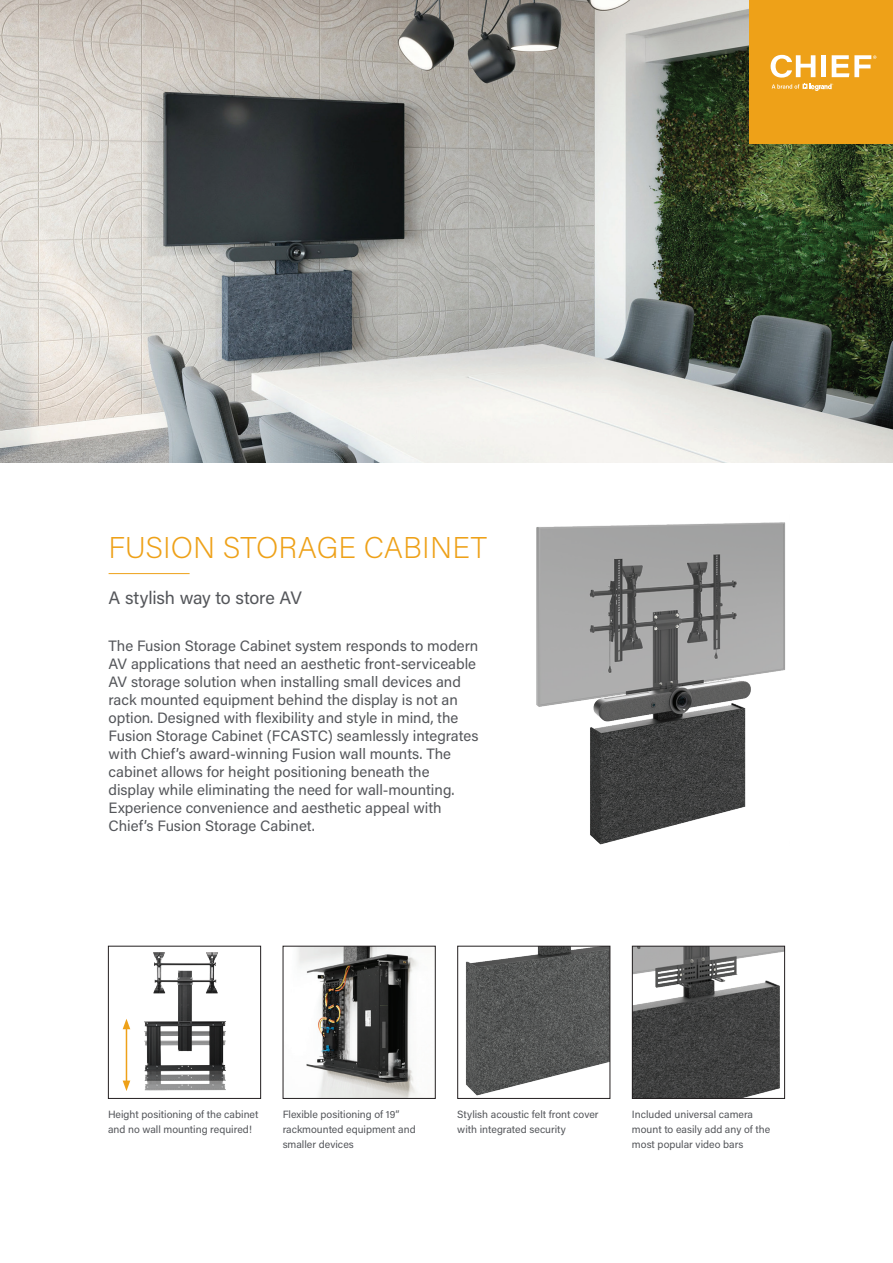
<style>
.page{position:relative;width:893px;height:1263px;background:#fff}
.page>*{position:absolute;margin:0;border:0;box-sizing:border-box;transform-origin:0 0}
.t1{font:200 30px "Acumin Pro";color:#eea118}
.t2{font:18px "Acumin Pro";letter-spacing:-.01em;color:#54565a}
.t3{font:15px/18px "Acumin Pro";color:#54565a}
.t4{font:10.5px/15px "Acumin Pro";color:#54565a}
</style>
<div class="page">
<img style="left:0;top:0;width:893px;height:463px">
<div style="left:749px;top:0;width:144px;height:143px;background:#eea118"></div>
<svg style="left:771px;top:55px;width:105px;height:36px"></svg>
<img style="left:536px;top:522px;width:250px;height:323px">
<hr style="left:109px;top:573px;width:81px;height:1px;background:#eea118">
<img style="left:297px;top:948px;width:121px;height:149px">
<div style="left:283px;top:946px;width:153px;height:153px;border:1px solid #231f20"></div>
<img style="left:466px;top:948px;width:142px;height:148px">
<div style="left:457px;top:946px;width:153px;height:153px;border:1px solid #231f20"></div>
<img style="left:634px;top:948px;width:149px;height:149px">
<div style="left:632px;top:946px;width:153px;height:153px;border:1px solid #231f20"></div>
<img style="left:122px;top:952px;width:104px;height:139px">
<div style="left:108px;top:946px;width:153px;height:153px;border:1px solid #231f20"></div>
<hr style="left:126px;top:1027px;width:1px;height:56px;background:#eea118">
<svg style="left:123px;top:1019px;width:7px;height:10px"></svg>
<svg style="left:123px;top:1080px;width:7px;height:11px"></svg>
<h1 class="t1" style="left:109px;top:526px;width:380px">FUSION STORAGE CABINET</h1>
<p class="t2" style="left:109px;top:585px;width:195px">A stylish way to store AV</p>
<p class="t3" style="left:109px;top:636px;width:371px">The Fusion Storage Cabinet system responds to modern AV applications that need an aesthetic front-serviceable AV storage solution when installing small devices and rack mounted equipment behind the display is not an option. Designed with flexibility and style in mind, the Fusion Storage Cabinet (FCASTC) seamlessly integrates with Chief’s award-winning Fusion wall mounts. The cabinet allows for height positioning beneath the display while eliminating the need for wall-mounting.<br>Experience convenience and aesthetic appeal with Chief’s Fusion Storage Cabinet.</p>
<p class="t4" style="left:108px;top:1106px;width:152px">Height positioning of the cabinet and no wall mounting required!</p>
<p class="t4" style="left:283px;top:1106px;width:135px">Flexible positioning of 19” rackmounted equipment and smaller devices</p>
<p class="t4" style="left:457px;top:1106px;width:143px">Stylish acoustic felt front cover with integrated security</p>
<p class="t4" style="left:632px;top:1106px;width:140px">Included universal camera mount to easily add any of the most popular video bars</p>
</div>
